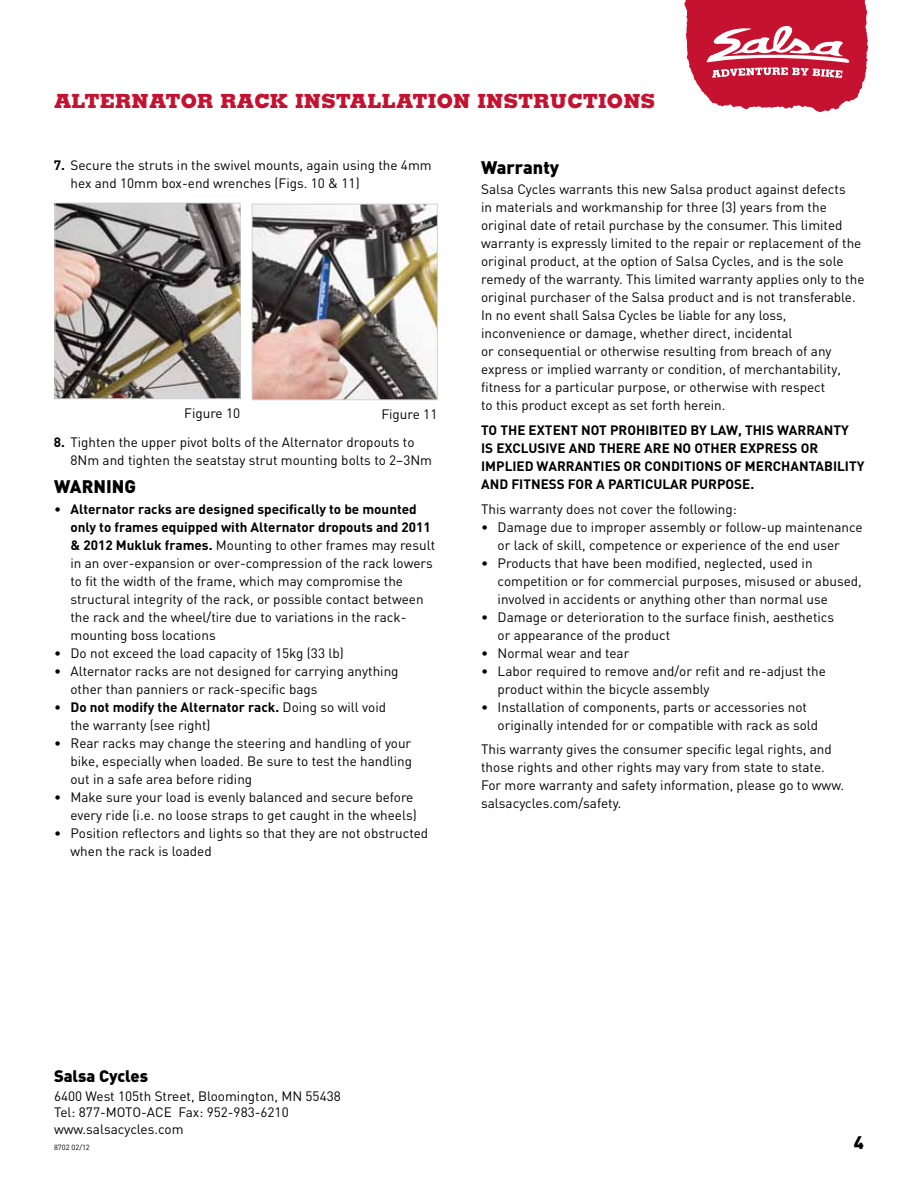
<style>
.page{position:relative;width:918px;height:1188px;background:#fff}
.page>*{position:absolute;margin:0;border:0;box-sizing:border-box;transform-origin:0 0}
.t1{font:800 19.5px "Memphis";letter-spacing:.01em;color:#c41230}
.t2{font:900 18px "DIN";color:#000}
.t3{font:900 16.5px "DIN";color:#000}
.t4{font:13.5px/18px "DIN";color:#000}
.t5{font:700 13.5px "DIN";letter-spacing:.155em;color:#000}
.t6{font:7.5px "DIN";color:#000}
.s1{font-weight:700}
</style>
<div class="page">
<svg style="left:684px;top:0;width:184px;height:112px"></svg>
<img style="left:254px;top:206px;width:182px;height:192px">
<div style="left:252px;top:204px;width:186px;height:196px;border:1px solid #d1d3d4"></div>
<img style="left:57px;top:205px;width:182px;height:192px">
<div style="left:55px;top:203px;width:186px;height:196px;border:1px solid #d1d3d4"></div>
<h1 class="t1" style="left:54px;top:88px;width:298px">ALTERNATOR RACK INSTALLATION</h1>
<h1 class="t1" style="left:477px;top:88px;width:121px">INSTRUCTION</h1>
<h1 class="t1" style="left:641px;top:88px;width:16px">S</h1>
<p class="t4" style="left:70px;top:156px;width:363px;text-indent:-16px"><span class="s1">7.</span> Secure the struts in the swivel mounts, again using the 4mm hex and 10mm box-end wrenches (Figs. 10 &amp; 11)</p>
<p class="t4" style="left:184px;top:404px;width:57px">Figure 10</p>
<p class="t4" style="left:381px;top:405px;width:57px">Figure 11</p>
<p class="t4" style="left:70px;top:433px;width:363px;text-indent:-16px"><span class="s1">8.</span> Tighten the upper pivot bolts of the Alternator dropouts to<br>8Nm and tighten the seatstay strut mounting bolts to 2–3Nm</p>
<h2 class="t2" style="left:54px;top:475px;width:84px">WARNING</h2>
<p class="t4" style="left:70px;top:499px;width:366px;text-indent:-16px">• <span class="s1">ALTERNATOR RACKS ARE DESIGNED SPECIFICALLY TO BE MOUNTED ONLY TO FRAMES EQUIPPED WITH ALTERNATOR DROPOUTS AND 2011 &amp; 2012 MUKLUK FRAMES.</span> Mounting to other frames may result in an over-expansion or over-compression of the rack lowers to fit the width of the frame, which may compromise the structural integrity of the rack, or possible contact between the rack and the wheel/tire due to variations in the rack&shy;mounting boss locations</p>
<p class="t4" style="left:54px;top:643px;width:291px">• Do not exceed the load capacity of 15kg (33 lb)</p>
<p class="t4" style="left:70px;top:661px;width:330px;text-indent:-16px">• Alternator racks are not designed for carrying anything other than panniers or rack-specific bags</p>
<p class="t4" style="left:70px;top:697px;width:317px;text-indent:-16px">• <span class="s1">DO NOT MODIFY THE ALTERNATOR RACK.</span> Doing so will void the warranty (see right)</p>
<p class="t4" style="left:70px;top:733px;width:343px;text-align:justify;text-indent:-16px">• Rear racks may change the steering and handling of your bike, especially when loaded. Be sure to test the handling out in a safe area before riding</p>
<p class="t4" style="left:54px;top:787px;width:364px;text-align:right">• Make sure your load is evenly balanced and secure before every ride (i.e. no loose straps to get caught in the wheels)</p>
<p class="t4" style="left:70px;top:823px;width:359px;text-indent:-16px">• Position reflectors and lights so that they are not obstructed when the rack is loaded</p>
<h2 class="t2" style="left:481px;top:156px;width:80px">Warranty</h2>
<p class="t4" style="left:481px;top:180px;width:385px">Salsa Cycles warrants this new Salsa product against defects<br>in materials and workmanship for three (3) years from the original date of retail purchase by the consumer. This limited warranty is expressly limited to the repair or replacement of the original product, at the option of Salsa Cycles, and is the sole remedy of the warranty. This limited warranty applies only to the original purchaser of the Salsa product and is not transferable.<br>In no event shall Salsa Cycles be liable for any loss, inconvenience or damage, whether direct, incidental<br>or consequential or otherwise resulting from breach of any express or implied warranty or condition, of merchantability, fitness for a particular purpose, or otherwise with respect<br>to this product except as set forth herein.</p>
<p class="t5" style="left:481px;top:421px;width:318px">TO THE EXTENT NOT PROHIBITED BY LAW, THIS WARRA</p>
<p class="t5" style="left:824px;top:421px;width:25px">NTY</p>
<p class="t5" style="left:481px;top:439px;width:144px">IS EXCLUSIVE AND THERE</p>
<p class="t5" style="left:644px;top:439px;width:10px">ARE</p>
<p class="t5" style="left:673px;top:439px;width:101px">NO OTHER EXPRESS</p>
<p class="t5" style="left:801px;top:439px;width:10px">OR</p>
<p class="t5" style="left:481px;top:457px;width:77px">IMPLIED WARRA</p>
<p class="t5" style="left:583px;top:457px;width:172px">NTIES OR CONDITIONS OF MER</p>
<p class="t5" style="left:773px;top:457px;width:92px">CHANTABILITY</p>
<p class="t5" style="left:481px;top:475px;width:69px">AND FITNESS</p>
<p class="t5" style="left:568px;top:475px;width:9px">FOR</p>
<p class="t5" style="left:596px;top:475px;width:29px">A PART</p>
<p class="t5" style="left:641px;top:475px;width:94px">ICULAR PURPOSE</p>
<p class="t5" style="left:750px;top:475px;width:5px">.</p>
<p class="t4" style="left:481px;top:500px;width:257px">This warranty does not cover the following:</p>
<p class="t4" style="left:481px;top:518px;width:383px;text-align:center">• Damage due to improper assembly or follow-up maintenance or lack of skill, competence or experience of the end user</p>
<p class="t4" style="left:498px;top:554px;width:366px;text-indent:-16px">• Products that have been modified, neglected, used in competition or for commercial purposes, misused or abused, involved in accidents or anything other than normal use</p>
<p class="t4" style="left:498px;top:608px;width:338px;text-indent:-16px">• Damage or deterioration to the surface finish, aesthetics or appearance of the product</p>
<p class="t4" style="left:481px;top:644px;width:150px">• Normal wear and tear</p>
<p class="t4" style="left:498px;top:662px;width:330px;text-indent:-16px">• Labor required to remove and/or refit and re-adjust the product within the bicycle assembly</p>
<p class="t4" style="left:498px;top:698px;width:322px;text-indent:-16px">• Installation of components, parts or accessories not originally intended for or compatible with rack as sold</p>
<p class="t4" style="left:481px;top:740px;width:365px">This warranty gives the consumer specific legal rights, and those rights and other rights may vary from state to state.<br>For more warranty and safety information, please go to www. salsacycles.com/safety.</p>
<p class="t3" style="left:54px;top:1065px;width:96px">Salsa Cycles</p>
<p class="t4" style="left:54px;top:1088px;width:288px;line-height:16.5px">6400 West 105th Street, Bloomington, MN 55438<br>Tel: 877-MOTO-ACE Fax: 952-983-6210 www.salsacycles.com</p>
<p class="t6" style="left:54px;top:1143px;width:37px">8702 02/12</p>
<h2 class="t2" style="left:854px;top:1131px;width:12px">4</h2>
</div>
